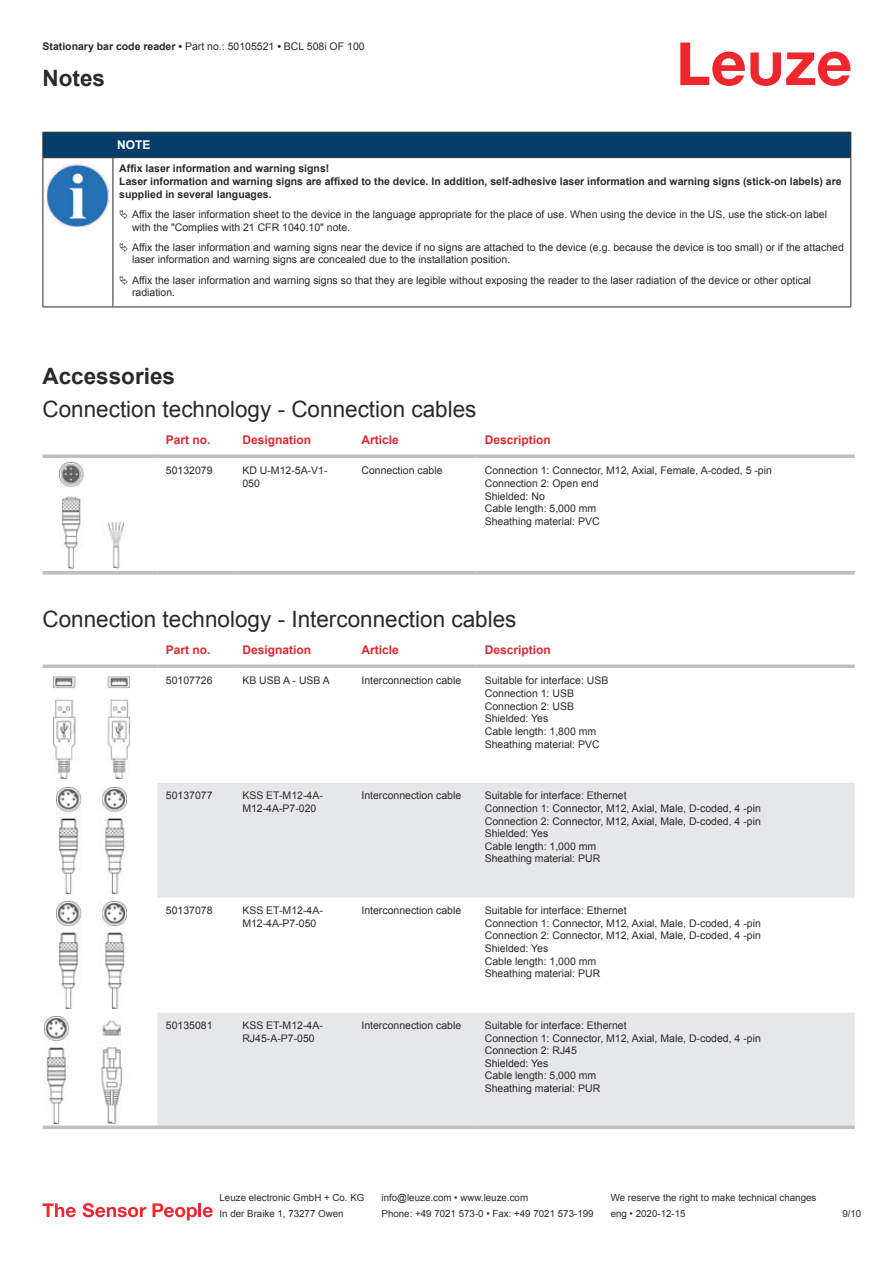
<style>
.page{position:relative;width:893px;height:1263px;background:#fff}
.page>*{position:absolute;margin:0;border:0;box-sizing:border-box;transform-origin:0 0}
.t1{font:22.5px "Arial";color:#2b292a}
.t2{font:700 22.5px "Arial";color:#2b292a}
.t3{font:700 12px "Arial";color:#db2a30}
.t4{font:700 12px "Arial";color:#fff}
.t5{font:10.5px/12.6px "Arial";color:#2b292a}
.t6{font:700 10.5px/12.6px "Arial";color:#2b292a}
.t7{font:9.75px "Arial";color:#2b292a}
.s1{font-weight:700}
</style>
<div class="page">
<svg style="left:680px;top:43px;width:170px;height:43px"></svg>
<svg style="left:43px;top:454px;width:114px;height:4px"></svg>
<svg style="left:157px;top:454px;width:77px;height:4px"></svg>
<svg style="left:234px;top:454px;width:119px;height:4px"></svg>
<svg style="left:353px;top:454px;width:123px;height:4px"></svg>
<svg style="left:476px;top:454px;width:379px;height:4px;background:#c3c5c7"></svg>
<svg style="left:43px;top:571px;width:114px;height:4px"></svg>
<svg style="left:157px;top:571px;width:77px;height:4px"></svg>
<svg style="left:234px;top:571px;width:119px;height:4px"></svg>
<svg style="left:353px;top:571px;width:123px;height:4px"></svg>
<svg style="left:476px;top:571px;width:379px;height:4px;background:#c3c5c7"></svg>
<img style="left:59px;top:462px;width:65px;height:106px">
<svg style="left:157px;top:783px;width:698px;height:342px;fill:#e6e7e9"></svg>
<svg style="left:43px;top:664px;width:114px;height:4px"></svg>
<svg style="left:157px;top:664px;width:77px;height:4px"></svg>
<svg style="left:234px;top:664px;width:119px;height:4px"></svg>
<svg style="left:353px;top:664px;width:123px;height:4px"></svg>
<svg style="left:476px;top:664px;width:379px;height:4px;background:#c4c6c8"></svg>
<svg style="left:43px;top:1125px;width:114px;height:4px"></svg>
<svg style="left:157px;top:1125px;width:77px;height:4px"></svg>
<svg style="left:234px;top:1125px;width:119px;height:4px"></svg>
<svg style="left:353px;top:1125px;width:123px;height:4px"></svg>
<svg style="left:476px;top:1125px;width:379px;height:4px;background:#c2c4c6"></svg>
<img style="left:53px;top:676px;width:77px;height:103px">
<img style="left:56px;top:787px;width:70px;height:106px">
<img style="left:56px;top:902px;width:70px;height:106px">
<img style="left:45px;top:1017px;width:78px;height:106px">
<svg style="left:43px;top:1203px;width:33px;height:14px"></svg>
<svg style="left:83px;top:1203px;width:63px;height:14px"></svg>
<svg style="left:153px;top:1203px;width:44px;height:17px"></svg>
<hr style="left:198px;top:1203px;width:3px;height:14px;background:#ed272d">
<svg style="left:203px;top:1207px;width:10px;height:10px"></svg>
<svg style="left:44px;top:158px;width:806px;height:149px"></svg>
<div style="left:43px;top:132px;width:808px;height:26px;background:#063d69"></div>
<hr style="left:113px;top:157px;width:738px;height:1px;background:#2b292a">
<hr style="left:43px;top:158px;width:1px;height:144px;background:#2b292a">
<hr style="left:113px;top:158px;width:1px;height:144px;background:#2b292a">
<hr style="left:850px;top:158px;width:1px;height:144px;background:#2b292a">
<hr style="left:43px;top:307px;width:70px;height:1px;background:#2b292a">
<hr style="left:113px;top:307px;width:738px;height:1px;background:#2b292a">
<img style="left:47px;top:164px;width:61px;height:63px">
<svg style="left:115px;top:159px;width:734px;height:144px"></svg>
<svg style="left:120px;top:210px;width:8px;height:9px"></svg>
<svg style="left:120px;top:242px;width:8px;height:10px"></svg>
<svg style="left:120px;top:275px;width:8px;height:10px"></svg>
<p class="t5" style="left:43px;top:41px;width:324px"><span class="s1">Stationary bar code reader •</span> Part no.: 50105521 <span class="s1">•</span> BCL 508i OF 100</p>
<h1 class="t2" style="left:43px;top:70px;width:64px">Notes</h1>
<p class="t4" style="left:117px;top:140px;width:35px">NOTE</p>
<p class="t6" style="left:119px;top:163px;width:724px">Affix laser information and warning signs!<br>Laser information and warning signs are affixed to the device. In addition, self-adhesive laser information and warning signs (stick-on labels) are supplied in several languages.</p>
<p class="t5" style="left:132px;top:209px;width:696px">Affix the laser information sheet to the device in the language appropriate for the place of use. When using the device in the US, use the stick-on label with the "Complies with 21 CFR 1040.10" note.</p>
<p class="t5" style="left:132px;top:242px;width:713px">Affix the laser information and warning signs near the device if no signs are attached to the device (e.g. because the device is too small) or if the attached laser information and warning signs are concealed due to the installation position.</p>
<p class="t5" style="left:132px;top:275px;width:681px">Affix the laser information and warning signs so that they are legible without exposing the reader to the laser radiation of the device or other optical radiation.</p>
<h1 class="t2" style="left:43px;top:367px;width:134px">Accessories</h1>
<h1 class="t1" style="left:43px;top:401px;width:435px">Connection technology - Connection cables</h1>
<p class="t3" style="left:166px;top:435px;width:46px">Part no.</p>
<p class="t3" style="left:242px;top:435px;width:70px">Designation</p>
<p class="t3" style="left:361px;top:435px;width:39px">Article</p>
<p class="t3" style="left:485px;top:435px;width:68px">Description</p>
<p class="t5" style="left:166px;top:465px;width:48px">50132079</p>
<p class="t5" style="left:242px;top:465px;width:87px">KD U-M12-5A-V1-<br>050</p>
<p class="t5" style="left:361px;top:465px;width:83px">Connection cable</p>
<p class="t5" style="left:485px;top:465px;width:289px">Connection 1: Connector, M12, Axial, Female, A-coded, 5 -pin<br>Connection 2: Open end<br>Shielded: No<br>Cable length: 5,000 mm<br>Sheathing material: PVC</p>
<h1 class="t1" style="left:43px;top:611px;width:475px">Connection technology - Interconnection cables</h1>
<p class="t3" style="left:166px;top:645px;width:46px">Part no.</p>
<p class="t3" style="left:242px;top:645px;width:70px">Designation</p>
<p class="t3" style="left:361px;top:645px;width:39px">Article</p>
<p class="t3" style="left:485px;top:645px;width:68px">Description</p>
<p class="t5" style="left:166px;top:675px;width:48px">50107726</p>
<p class="t5" style="left:242px;top:675px;width:89px">KB USB A - USB A</p>
<p class="t5" style="left:361px;top:675px;width:101px">Interconnection cable</p>
<p class="t5" style="left:485px;top:675px;width:125px">Suitable for interface: USB<br>Connection 1: USB<br>Connection 2: USB<br>Shielded: Yes<br>Cable length: 1,800 mm<br>Sheathing material: PVC</p>
<p class="t5" style="left:166px;top:790px;width:48px">50137077</p>
<p class="t5" style="left:242px;top:790px;width:82px">KSS ET-M12-4A-<br>M12-4A-P7-020</p>
<p class="t5" style="left:361px;top:790px;width:101px">Interconnection cable</p>
<p class="t5" style="left:485px;top:790px;width:278px">Suitable for interface: Ethernet<br>Connection 1: Connector, M12, Axial, Male, D-coded, 4 -pin Connection 2: Connector, M12, Axial, Male, D-coded, 4 -pin Shielded: Yes<br>Cable length: 1,000 mm<br>Sheathing material: PUR</p>
<p class="t5" style="left:166px;top:905px;width:48px">50137078</p>
<p class="t5" style="left:242px;top:905px;width:82px">KSS ET-M12-4A-<br>M12-4A-P7-050</p>
<p class="t5" style="left:361px;top:905px;width:101px">Interconnection cable</p>
<p class="t5" style="left:485px;top:905px;width:278px">Suitable for interface: Ethernet<br>Connection 1: Connector, M12, Axial, Male, D-coded, 4 -pin Connection 2: Connector, M12, Axial, Male, D-coded, 4 -pin Shielded: Yes<br>Cable length: 1,000 mm<br>Sheathing material: PUR</p>
<p class="t5" style="left:166px;top:1020px;width:48px">50135081</p>
<p class="t5" style="left:242px;top:1020px;width:82px">KSS ET-M12-4A-<br>RJ45-A-P7-050</p>
<p class="t5" style="left:361px;top:1020px;width:101px">Interconnection cable</p>
<p class="t5" style="left:485px;top:1020px;width:278px">Suitable for interface: Ethernet<br>Connection 1: Connector, M12, Axial, Male, D-coded, 4 -pin<br>Connection 2: RJ45<br>Shielded: Yes<br>Cable length: 5,000 mm<br>Sheathing material: PUR</p>
<p class="t7" style="left:220px;top:1194px;width:146px">Leuze electronic GmbH + Co. KG</p>
<p class="t7" style="left:381px;top:1194px;width:148px">info@leuze.com • www.leuze.com</p>
<p class="t7" style="left:611px;top:1194px;width:207px">We reserve the right to make technical changes</p>
<p class="t7" style="left:220px;top:1210px;width:126px">In der Braike 1, 73277 Owen</p>
<p class="t7" style="left:381px;top:1210px;width:214px">Phone: +49 7021 573-0 • Fax: +49 7021 573-199</p>
<p class="t7" style="left:611px;top:1210px;width:76px">eng • 2020-12-15</p>
<p class="t7" style="left:842px;top:1210px;width:20px">9 /10</p>
</div>
